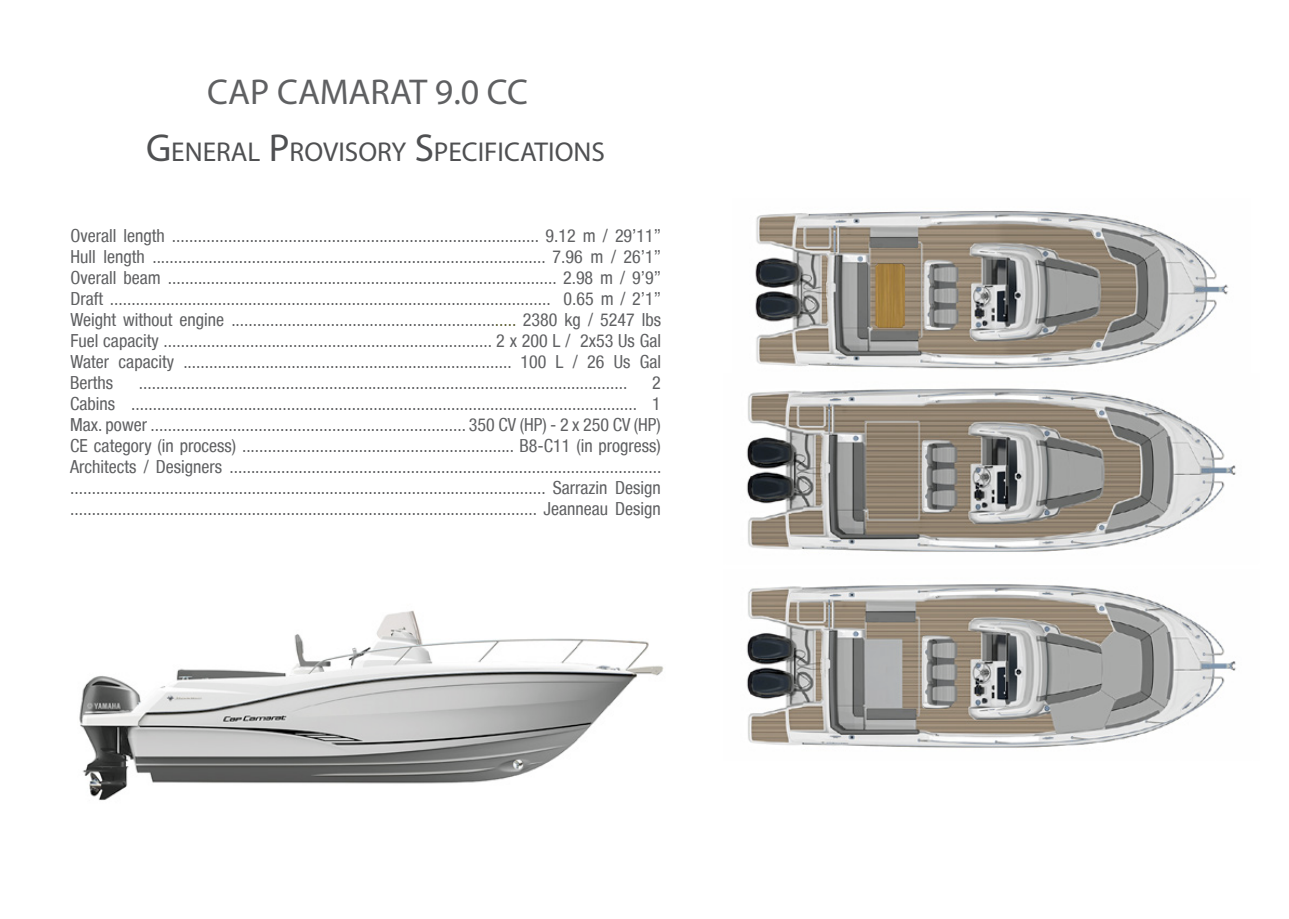
<style>
.page{position:relative;width:1289px;height:919px;background:#fff}
.page>*{position:absolute;margin:0;border:0;box-sizing:border-box;transform-origin:0 0}
.t1{font:36px "Myriad Pro";color:#5f6062}
.t2{font:27.3px "Myriad Pro";color:#4f5052}
.t3{font:condensed 18px "Helvetica Neue LT";color:#5f6062}
.s1{font-size:39px}
.s2{color:#5f6038}
</style>
<div class="page">
<img style="left:79px;top:610px;width:585px;height:191px">
<img style="left:755px;top:211px;width:474px;height:158px">
<img style="left:746px;top:584px;width:490px;height:164px">
<img style="left:746px;top:388px;width:490px;height:164px">
<p class="t1" style="left:207px;top:69px;width:322px">CAP CAMARAT 9.0 CC</p>
<p class="t2" style="left:146px;top:135px;width:458px"><span class="s1">G</span>ENERAL <span class="s1">P</span>ROVISORY <span class="s1">S</span>PECIFICATIONS</p>
<p class="t3" style="left:70px;top:225px;width:592px">Overall length ..................................................................................... 9.12 m / 29’11’’</p>
<p class="t3" style="left:70px;top:246px;width:592px">Hull length ........................................................................................... 7.96 m / 26’1’’</p>
<p class="t3" style="left:70px;top:267px;width:592px">Overall beam .......................................................................................... 2.98 m / 9’9’’</p>
<p class="t3" style="left:70px;top:288px;width:592px">Draft ...................................................................................................... 0.65 m / 2’1’’</p>
<p class="t3" style="left:70px;top:309px;width:592px">Weight without engine .............................................................<span class="s2">.....</span> 2380 kg / 5247 lbs</p>
<p class="t3" style="left:70px;top:330px;width:592px">Fuel capacity ............................................................................ 2 x 200 L / 2x53 Us Gal</p>
<p class="t3" style="left:70px;top:351px;width:592px">Water capacity ............................................................................ 100 L / 26 Us Gal</p>
<p class="t3" style="left:70px;top:372px;width:44px">Berths</p>
<p class="t3" style="left:139px;top:372px;width:490px">.................................................................................................................</p>
<p class="t3" style="left:652px;top:372px;width:10px">2</p>
<p class="t3" style="left:70px;top:393px;width:592px">Cabins ..................................................................................................................... 1</p>
<p class="t3" style="left:70px;top:414px;width:592px">Max. power ......................................................................... 350 CV (HP) - 2 x 250 CV (HP)</p>
<p class="t3" style="left:70px;top:435px;width:592px">CE category (in process) ............................................................... B8-C11 (in progress)</p>
<p class="t3" style="left:70px;top:456px;width:593px">Architects / Designers ....................................................................................................</p>
<p class="t3" style="left:70px;top:477px;width:592px">.............................................................................................................. Sarrazin Design</p>
<p class="t3" style="left:70px;top:498px;width:592px">............................................................................................................ Jeanneau Design</p>
</div>
